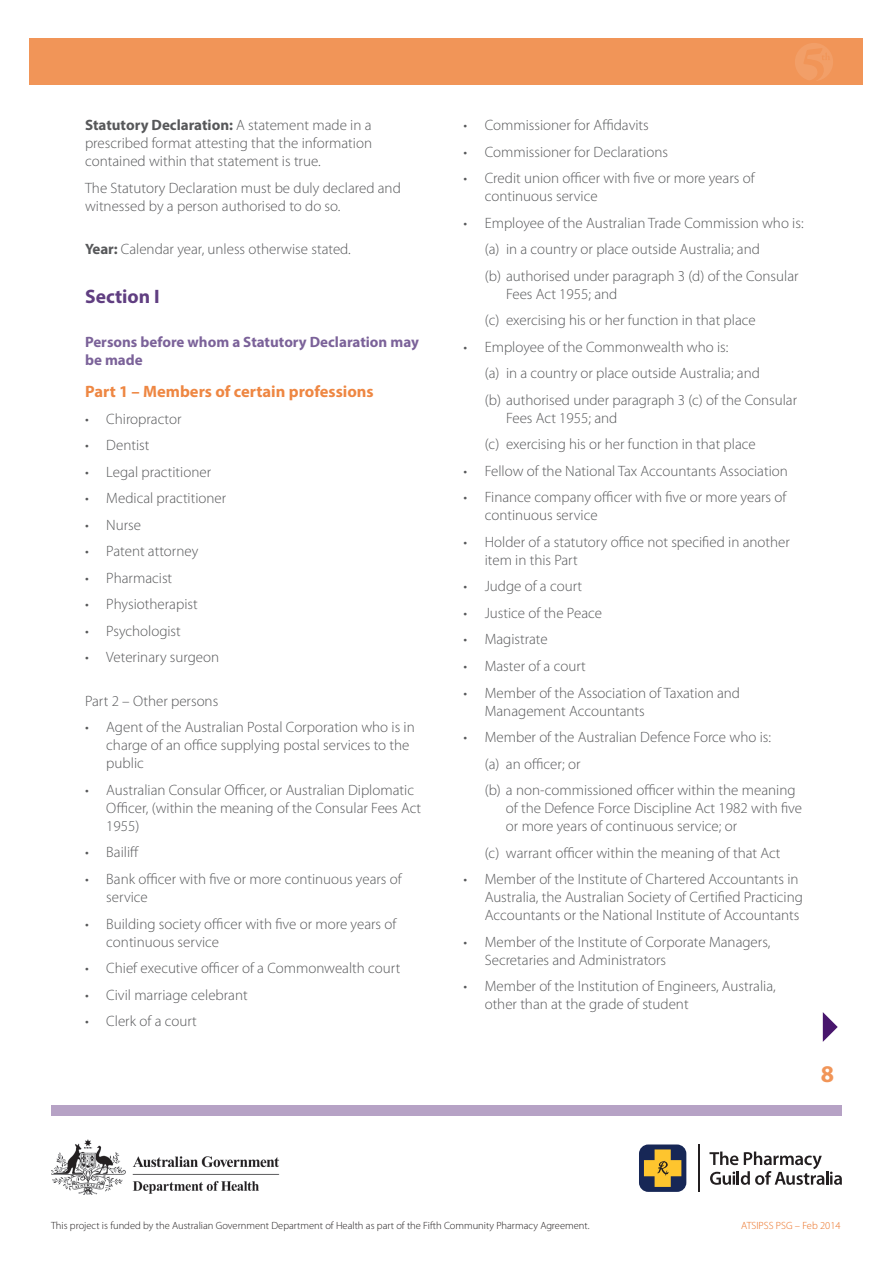
<style>
.page{position:relative;width:893px;height:1263px;background:#fff}
.page>*{position:absolute;margin:0;border:0;box-sizing:border-box;transform-origin:0 0}
.t1{font:700 24px "Myriad Pro";color:#f19558}
.t2{font:700 19.5px "Myriad Pro";color:#603e81}
.t3{font:700 16.5px "Myriad Pro";color:#ee8743}
.t4{font:300 15px/18px "Myriad Pro";color:#57585a}
.t5{font:700 15px/18px "Myriad Pro";color:#7b6299}
.t6{font:300 10.5px "Myriad Pro";color:#231f20}
.t7{font:300 10.5px "Myriad Pro";color:#ea6d1f}
.s1{font-weight:700}
</style>
<div class="page">
<div style="left:30px;top:38px;width:833px;height:47px;background:#f19558"></div>
<img style="left:51px;top:1140px;width:229px;height:55px">
<svg style="left:709px;top:1151px;width:133px;height:34px"></svg>
<hr style="left:698px;top:1144px;width:1px;height:48px;background:#231f20">
<div style="left:639px;top:1144px;width:47px;height:48px;background:#172756;border-radius:9px"></div>
<svg style="left:644px;top:1149px;width:37px;height:38px"></svg>
<div style="left:51px;top:1106px;width:791px;height:10px;background:#b6a2c5"></div>
<svg style="left:823px;top:1012px;width:15px;height:30px"></svg>
<svg style="left:795px;top:43px;width:38px;height:38px"></svg>
<p class="t4" style="left:85px;top:117px;width:289px;text-align:justify"><span class="s1">Statutory Declaration:</span> A statement made in a prescribed format attesting that the information contained within that statement is true.</p>
<p class="t4" style="left:85px;top:179px;width:317px">The Statutory Declaration must be duly declared and witnessed by a person authorised to do so.</p>
<p class="t4" style="left:85px;top:241px;width:267px"><span class="s1">Year:</span> Calendar year, unless otherwise stated.</p>
<h2 class="t2" style="left:85px;top:284px;width:76px">Section I</h2>
<p class="t5" style="left:85px;top:332px;width:335px">Persons before whom a Statutory Declaration may be made</p>
<p class="t3" style="left:85px;top:381px;width:290px">Part 1 – Members of certain professions</p>
<p class="t4" style="left:85px;top:410px;width:98px">• Chiropractor</p>
<p class="t4" style="left:85px;top:437px;width:66px">• Dentist</p>
<p class="t4" style="left:85px;top:463px;width:128px">• Legal practitioner</p>
<p class="t4" style="left:85px;top:490px;width:143px">• Medical practitioner</p>
<p class="t4" style="left:85px;top:516px;width:58px">• Nurse</p>
<p class="t4" style="left:85px;top:543px;width:115px">• Patent attorney</p>
<p class="t4" style="left:85px;top:569px;width:89px">• Pharmacist</p>
<p class="t4" style="left:85px;top:596px;width:114px">• Physiotherapist</p>
<p class="t4" style="left:85px;top:622px;width:97px">• Psychologist</p>
<p class="t4" style="left:85px;top:649px;width:136px">• Veterinary surgeon</p>
<p class="t4" style="left:85px;top:692px;width:135px">Part 2 – Other persons</p>
<p class="t4" style="left:106px;top:719px;width:310px;text-indent:-21px">• Agent of the Australian Postal Corporation who is in charge of an office supplying postal services to the public</p>
<p class="t4" style="left:106px;top:781px;width:316px;text-indent:-21px">• Australian Consular Officer, or Australian Diplomatic<br>Officer, (within the meaning of the Consular Fees Act<br>1955)</p>
<p class="t4" style="left:85px;top:844px;width:56px">• Bailiff</p>
<p class="t4" style="left:106px;top:870px;width:297px;text-indent:-21px">• Bank officer with five or more continuous years of service</p>
<p class="t4" style="left:106px;top:915px;width:292px;text-indent:-21px">• Building society officer with five or more years of continuous service</p>
<p class="t4" style="left:85px;top:959px;width:317px">• Chief executive officer of a Commonwealth court</p>
<p class="t4" style="left:85px;top:986px;width:164px">• Civil marriage celebrant</p>
<p class="t4" style="left:85px;top:1012px;width:113px">• Clerk of a court</p>
<p class="t4" style="left:463px;top:117px;width:187px">• Commissioner for Affidavits</p>
<p class="t4" style="left:463px;top:143px;width:206px">• Commissioner for Declarations</p>
<p class="t4" style="left:485px;top:170px;width:271px;text-indent:-21px">• Credit union officer with five or more years of continuous service</p>
<p class="t4" style="left:485px;top:210px;width:320px;line-height:26.5px;text-indent:-21px">• Employee of the Australian Trade Commission who is: (a) in a country or place outside Australia; and<br>(b) authorised under paragraph 3 (d) of the Consular</p>
<p class="t4" style="left:485px;top:281px;width:273px;line-height:26.5px;text-indent:21px">Fees Act 1955; and<br>(c) exercising his or her function in that place</p>
<p class="t4" style="left:485px;top:334px;width:314px;line-height:26.5px;text-indent:-21px">• Employee of the Commonwealth who is:<br>(a) in a country or place outside Australia; and<br>(b) authorised under paragraph 3 (c) of the Consular</p>
<p class="t4" style="left:485px;top:405px;width:273px;line-height:26.5px;text-indent:21px">Fees Act 1955; and<br>(c) exercising his or her function in that place</p>
<p class="t4" style="left:463px;top:462px;width:326px">• Fellow of the National Tax Accountants Association</p>
<p class="t4" style="left:485px;top:489px;width:303px;text-indent:-21px">• Finance company officer with five or more years of continuous service</p>
<p class="t4" style="left:485px;top:533px;width:307px;text-indent:-21px">• Holder of a statutory office not specified in another item in this Part</p>
<p class="t4" style="left:463px;top:578px;width:120px">• Judge of a court</p>
<p class="t4" style="left:463px;top:604px;width:140px">• Justice of the Peace</p>
<p class="t4" style="left:463px;top:631px;width:86px">• Magistrate</p>
<p class="t4" style="left:463px;top:657px;width:124px">• Master of a court</p>
<p class="t4" style="left:485px;top:684px;width:257px;text-indent:-21px">• Member of the Association of Taxation and<br>Management Accountants</p>
<p class="t4" style="left:485px;top:724px;width:312px;line-height:26.5px;text-indent:-21px">• Member of the Australian Defence Force who is:<br>(a) an officer; or<br>(b) a non-commissioned officer within the meaning</p>
<p class="t4" style="left:506px;top:799px;width:298px">of the Defence Force Discipline Act 1982 with five or more years of continuous service; or</p>
<p class="t4" style="left:485px;top:844px;width:297px">(c) warrant officer within the meaning of that Act</p>
<p class="t4" style="left:485px;top:870px;width:320px;text-indent:-21px">• Member of the Institute of Chartered Accountants in<br>Australia, the Australian Society of Certified Practicing<br>Accountants or the National Institute of Accountants</p>
<p class="t4" style="left:485px;top:933px;width:287px;text-indent:-21px">• Member of the Institute of Corporate Managers,<br>Secretaries and Administrators</p>
<p class="t4" style="left:485px;top:977px;width:293px;text-indent:-21px">• Member of the Institution of Engineers, Australia, other than at the grade of student</p>
<h1 class="t1" style="left:821px;top:1058px;width:15px">8</h1>
<p class="t6" style="left:51px;top:1220px;width:540px">This project is funded by the Australian Government Department of Health as part of the Fifth Community Pharmacy Agreement.</p>
<p class="t7" style="left:741px;top:1220px;width:101px">ATSIPSS PSG – Feb 2014</p>
</div>
